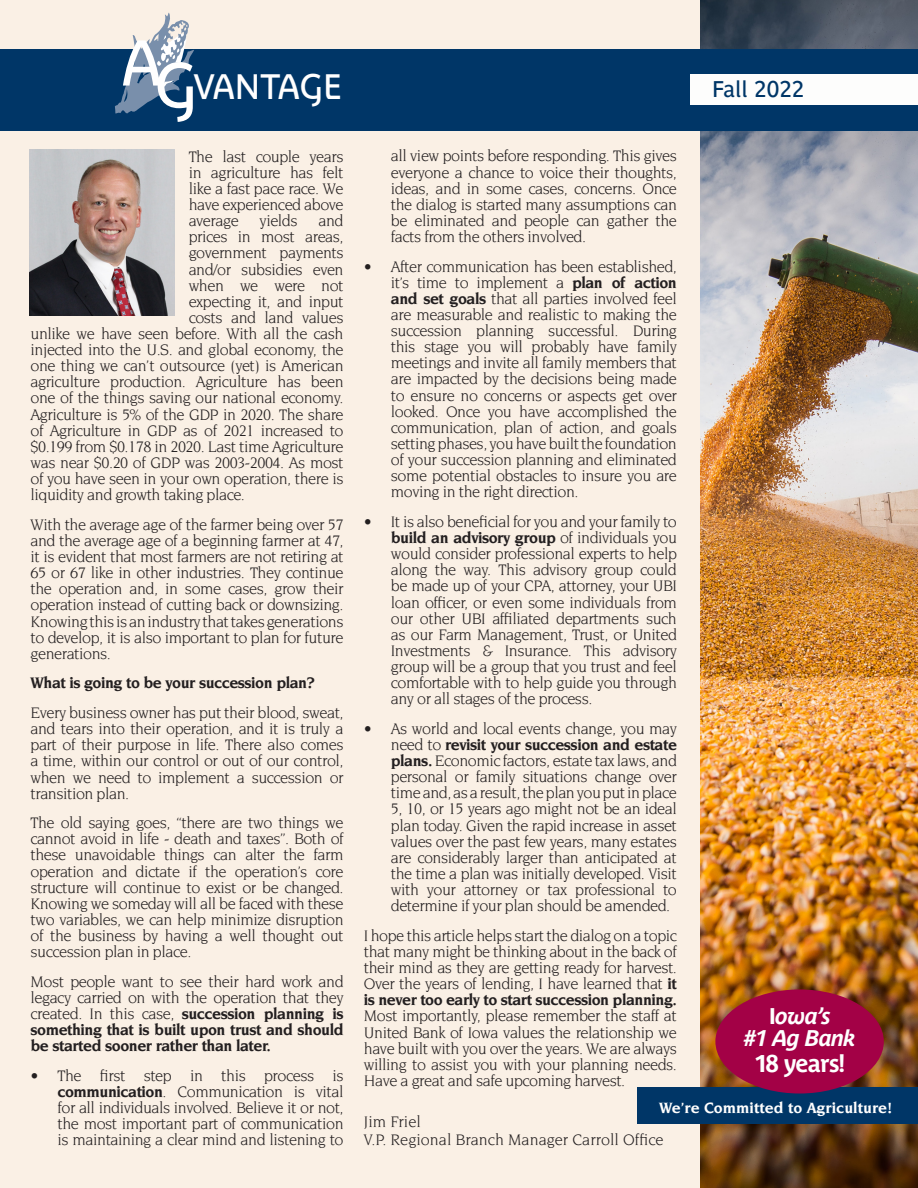
<style>
.page{position:relative;width:918px;height:1188px;background:#faf0e5}
.page>*{position:absolute;margin:0;border:0;box-sizing:border-box;transform-origin:0 0}
.t1{font:35.1px "Parisine Plus Std";color:#fff}
.t2{font:700 24px "Parisine Plus Std";letter-spacing:-.04em;color:#fff}
.t3{font:italic 700 22.5px/22.8px "Parisine Plus Std";letter-spacing:-.04em;color:#fff;text-align:center}
.t4{font:22.5px "Parisine Plus Std";color:#003667}
.t5{font:16.5px/16px "Novarese Std";letter-spacing:-.03em;color:#231f20;text-align:justify}
.t6{font:16.5px/18px "Novarese Std";color:#231f20}
.t7{font:700 16.5px "Novarese Std";letter-spacing:-.03em;color:#231f20}
.t8{font:700 16.05px "Novarese Std";color:#fff}
.s1{font-size:63.75px}
.s2{font-weight:700}
.s3{font-style:normal}
</style>
<div class="page">
<img style="left:700px;top:0;width:218px;height:1188px">
<div style="left:638px;top:1088px;width:280px;height:36px;background:#003667"></div>
<div style="left:715px;top:989px;width:169px;height:105px;background:#a30146;border-radius:50%"></div>
<div style="left:0;top:49px;width:918px;height:82px;background:#003667"></div>
<svg style="left:115px;top:13px;width:79px;height:101px"></svg>
<div style="left:691px;top:75px;width:227px;height:30px;background:#fdfdfc"></div>
<img style="left:29px;top:150px;width:146px;height:165px">
<h1 class="t1" style="left:122px;top:67px;width:222px"><sup>A</sup><span class="s1">G</span>VANTAGE</h1>
<p class="t5" style="left:189px;top:148px;width:156px">The last couple years in agriculture has felt like a fast pace race. We have experienced above average</p>
<p class="t5" style="left:260px;top:213px;width:40px">yields</p>
<p class="t5" style="left:319px;top:213px;width:27px">and</p>
<p class="t5" style="left:189px;top:229px;width:156px">prices in most areas,</p>
<p class="t5" style="left:189px;top:245px;width:156px">government payments</p>
<p class="t5" style="left:189px;top:261px;width:156px">and/or subsidies even</p>
<p class="t5" style="left:189px;top:277px;width:156px">when we were not</p>
<p class="t5" style="left:189px;top:293px;width:156px">expecting it, and input</p>
<p class="t5" style="left:189px;top:309px;width:156px">costs and land values</p>
<p class="t5" style="left:31px;top:325px;width:315px">unlike we have seen before. With all the cash</p>
<p class="t5" style="left:31px;top:342px;width:315px">injected into the U.S. and global economy, the</p>
<p class="t5" style="left:31px;top:358px;width:315px">one thing we can’t outsource (yet) is American</p>
<p class="t5" style="left:31px;top:374px;width:315px">agriculture production. Agriculture has been</p>
<p class="t5" style="left:31px;top:390px;width:315px">one of the things saving our national economy.</p>
<p class="t5" style="left:31px;top:406px;width:315px">Agriculture is 5% of the GDP in 2020. The share</p>
<p class="t5" style="left:31px;top:422px;width:315px">of Agriculture in GDP as of 2021 increased to</p>
<p class="t5" style="left:31px;top:438px;width:315px">$0.199 from $0.178 in 2020. Last time Agriculture</p>
<p class="t5" style="left:31px;top:454px;width:315px">was near $0.20 of GDP was 2003-2004. As most</p>
<p class="t5" style="left:31px;top:470px;width:315px">of you have seen in your own operation, there is</p>
<p class="t5" style="left:31px;top:487px;width:216px">liquidity and growth taking place.</p>
<p class="t5" style="left:31px;top:516px;width:315px">With the average age of the farmer being over 57 and the average age of a beginning farmer at 47, it is evident that most farmers are not retiring at 65 or 67 like in other industries. They continue the operation and, in some cases, grow their operation instead of cutting back or downsizing.<br>Knowing this is an industry that takes generations to develop, it is also important to plan for future generations.</p>
<p class="t7" style="left:31px;top:674px;width:286px">What is going to be your succession plan?</p>
<p class="t5" style="left:31px;top:704px;width:315px">Every business owner has put their blood, sweat, and tears into their operation, and it is truly a part of their purpose in life. There also comes a time, within our control or out of our control, when we need to implement a succession or transition plan.</p>
<p class="t5" style="left:31px;top:815px;width:315px">The old saying goes, “there are two things we cannot avoid in life - death and taxes”. Both of these unavoidable things can alter the farm operation and dictate if the operation’s core structure will continue to exist or be changed.<br>Knowing we someday will all be faced with these two variables, we can help minimize disruption of the business by having a well thought out succession plan in place.</p>
<p class="t5" style="left:31px;top:973px;width:315px">Most people want to see their hard work and legacy carried on with the operation that they created. In this case, <span class="s2">succession planning is something that is built upon trust and should be started sooner rather than later.</span></p>
<p class="t5" style="left:58px;top:1067px;width:288px;text-indent:-27px">• The first step in this process is <span class="s2">communication</span>. Communication is vital for all individuals involved. Believe it or not, the most important part of communication is maintaining a clear mind and listening to</p>
<h3 class="t4" style="left:712px;top:76px;width:94px">Fall 2022</h3>
<p class="t5" style="left:391px;top:148px;width:288px">all view points before responding. This gives everyone a chance to voice their thoughts, ideas, and in some cases, concerns. Once the dialog is started many assumptions can be eliminated and people can gather the facts from the others involved.</p>
<p class="t5" style="left:391px;top:258px;width:288px;text-indent:-27px">• After communication has been established, it’s time to implement a <span class="s2">plan of action and set goals</span> that all parties involved feel are measurable and realistic to making the succession planning successful. During this stage you will probably have family meetings and invite all family members that are impacted by the decisions being made to ensure no concerns or aspects get over looked. Once you have accomplished the communication, plan of action, and goals setting phases, you have built the foundation of your succession planning and eliminated some potential obstacles to insure you are moving in the right direction.</p>
<p class="t5" style="left:391px;top:513px;width:288px;text-indent:-27px">• It is also beneficial for you and your family to <span class="s2">build an advisory group</span> of individuals you would consider professional experts to help along the way. This advisory group could be made up of your CPA, attorney, your UBI loan officer, or even some individuals from our other UBI affiliated departments such as our Farm Management, Trust, or United Investments &amp; Insurance. This advisory group will be a group that you trust and feel comfortable with to help guide you through any or all stages of the process.</p>
<p class="t5" style="left:391px;top:720px;width:288px;text-indent:-27px">• As world and local events change, you may need to <span class="s2">revisit your succession and estate plans.</span> Economic factors, estate tax laws, and personal or family situations change over time and, as a result, the plan you put in place 5, 10, or 15 years ago might not be an ideal plan today. Given the rapid increase in asset values over the past few years, many estates are considerably larger than anticipated at the time a plan was initially developed. Visit with your attorney or tax professional to determine if your plan should be amended.</p>
<p class="t5" style="left:364px;top:927px;width:315px">I hope this article helps start the dialog on a topic that many might be thinking about in the back of their mind as they are getting ready for harvest.<br>Over the years of lending, I have learned that <span class="s2">it is never too early to start succession planning.</span></p>
<p class="t5" style="left:364px;top:1008px;width:315px">Most importantly, please remember the staff at United Bank of Iowa values the relationship we have built with you over the years. We are always willing to assist you with your planning needs.<br>Have a great and safe upcoming harvest.</p>
<p class="t6" style="left:364px;top:1112px;width:301px">Jim Friel<br>V.P. Regional Branch Manager Carroll Office</p>
<h3 class="t3" style="left:744px;top:1004px;width:113px"><span class="s3">I</span>owa’s<br>#1 Ag Bank</h3>
<h2 class="t2" style="left:755px;top:1050px;width:92px">18 years!</h2>
<p class="t8" style="left:659px;top:1099px;width:235px">We’re Committed to Agriculture!</p>
</div>
